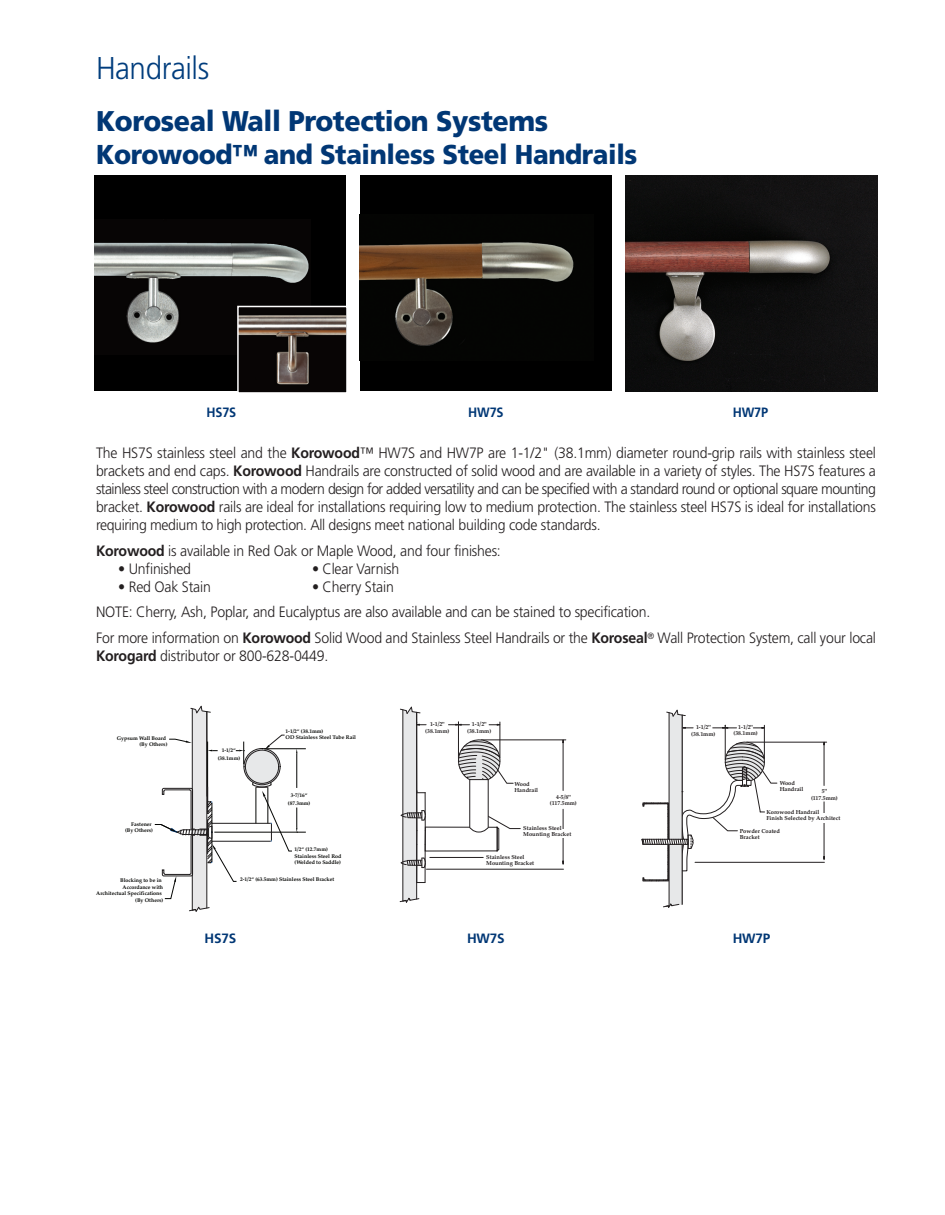
<style>
.page{position:relative;width:945px;height:1215px;background:#fff}
.page>*{position:absolute;margin:0;border:0;box-sizing:border-box;transform-origin:0 0}
.t1{font:300 31.5px "Frutiger";letter-spacing:-.015em;color:#013d7d;scale:.94 1}
.t2{font:900 28.5px "Frutiger";letter-spacing:-.015em;color:#013775;scale:.94 1}
.t3{font:900 27.3px "Frutiger";letter-spacing:-.015em;color:#013775;scale:.94 1}
.t4{font:300 15px/18px "Frutiger";letter-spacing:-.015em;color:#231f20;text-align:justify;scale:.94 1}
.t5{font:700 13.5px "Frutiger";letter-spacing:-.015em;color:#013775}
.t6{font:700 13.5px "Frutiger";letter-spacing:-.015em;color:#013775;scale:.94 1}
.t7{font:700 5.7px/6.3px "Palatino";color:#231f20;text-align:center}
.t8{font:700 5.4px/6.4px "Palatino";color:#040503;text-align:right}
.s1{font-weight:700}
</style>
<div class="page">
<div style="left:360px;top:176px;width:252px;height:216px;background:#000"></div>
<img style="left:360px;top:242px;width:214px;height:104px">
<img style="left:625px;top:176px;width:253px;height:216px">
<div style="left:94px;top:176px;width:252px;height:216px;background:#000"></div>
<img style="left:94px;top:219px;width:216px;height:124px">
<hr style="left:458px;top:722px;width:1px;height:37px;background:#231f20">
<hr style="left:500px;top:722px;width:1px;height:36px;background:#231f20">
<svg style="left:489px;top:723px;width:12px;height:3px"></svg>
<svg style="left:449px;top:722px;width:20px;height:4px"></svg>
<hr style="left:481px;top:740px;width:85px;height:1px;background:#231f20">
<hr style="left:426px;top:869px;width:137px;height:1px;background:#231f20">
<hr style="left:563px;top:743px;width:1px;height:48px;background:#231f20">
<hr style="left:563px;top:809px;width:1px;height:55px;background:#231f20">
<hr style="left:430px;top:857px;width:53px;height:1px;background:#231f20">
<svg style="left:400px;top:707px;width:26px;height:196px"></svg>
<svg style="left:456px;top:737px;width:65px;height:115px"></svg>
<div style="left:552px;top:829px;width:21px;height:9px;background:#fff"></div>
<hr style="left:214px;top:832px;width:92px;height:1px;background:#040503">
<hr style="left:264px;top:748px;width:42px;height:1px;background:#040503">
<svg style="left:154px;top:705px;width:144px;height:207px"></svg>
<hr style="left:747px;top:742px;width:80px;height:1px;background:#231f20">
<hr style="left:695px;top:862px;width:129px;height:1px;background:#231f20">
<hr style="left:824px;top:745px;width:1px;height:41px;background:#231f20">
<hr style="left:824px;top:802px;width:1px;height:58px;background:#231f20">
<svg style="left:642px;top:710px;width:136px;height:198px"></svg>
<div style="left:818px;top:813px;width:20px;height:9px;background:#fff"></div>
<img style="left:240px;top:309px;width:105px;height:76px">
<div style="left:237px;top:306px;width:111px;height:88px;border:2px solid #fff"></div>
<h1 class="t1" style="left:96px;top:56px;width:122px">Handrails</h1>
<h2 class="t2" style="left:96px;top:110px;width:483px">Koroseal Wall Protection Systems</h2>
<h3 class="t3" style="left:96px;top:143px;width:577px">Korowood™ and Stainless Steel Handrails</h3>
<p class="t6" style="left:207px;top:406px;width:33px">HS7S</p>
<p class="t6" style="left:468px;top:406px;width:39px">HW7S</p>
<p class="t6" style="left:733px;top:406px;width:39px">HW7P</p>
<p class="t4" style="left:96px;top:445px;width:831px">The HS7S stainless steel and the <span class="s1">Korowood</span>™ HW7S and HW7P are 1-1/2" (38.1mm) diameter round-grip rails with stainless steel brackets and end caps. <span class="s1">Korowood</span> Handrails are constructed of solid wood and are available in a variety of styles. The HS7S features a stainless steel construction with a modern design for added versatility and can be specified with a standard round or optional square mounting bracket. <span class="s1">Korowood</span> rails are ideal for installations requiring low to medium protection. The stainless steel HS7S is ideal for installations requiring medium to high protection. All designs meet national building code standards.</p>
<p class="t4" style="left:96px;top:543px;width:432px"><span class="s1">Korowood</span> is available in Red Oak or Maple Wood, and four finishes:</p>
<p class="t4" style="left:118px;top:561px;width:79px">• Unfinished</p>
<p class="t4" style="left:312px;top:561px;width:94px">• Clear Varnish</p>
<p class="t4" style="left:118px;top:579px;width:100px">• Red Oak Stain</p>
<p class="t4" style="left:96px;top:575px;width:831px;line-height:25.5px;text-align:left;text-indent:216px">• Cherry Stain<br>NOTE: Cherry, Ash, Poplar, and Eucalyptus are also available and can be stained to specification.<br>For more information on <span class="s1">Korowood</span> Solid Wood and Stainless Steel Handrails or the <span class="s1">Koroseal</span><sup>®</sup> Wall Protection System, call your local</p>
<p class="t4" style="left:96px;top:648px;width:249px"><span class="s1">Korogard</span> distributor or 800-628-0449.</p>
<p class="t8" style="left:117px;top:734px;width:52px">Gypsum Wall Board (By Others)</p>
<p class="t8" style="left:125px;top:821px;width:29px">Fastener (By Others)</p>
<p class="t8" style="left:96px;top:877px;width:68px">Blocking to be in<br>Accordance with<br>Architectual Specifications (By Others)</p>
<p class="t8" style="left:218px;top:746px;width:24px;line-height:8.6px;text-align:center">1-1/2“ (38.1mm)</p>
<p class="t8" style="left:286px;top:728px;width:72px;text-align:left">1-1/2“ (38.1mm)<br>OD Stainless Steel Tube Rail</p>
<p class="t8" style="left:288px;top:790px;width:24px;line-height:8.6px;text-align:center">3-7/16“ (87.3mm)</p>
<p class="t8" style="left:295px;top:846px;width:48px;text-align:left">1/2“ (12.7mm)<br>Stainless Steel Rod (Welded to Saddle)</p>
<p class="t8" style="left:240px;top:876px;width:96px">2-1/2“ (63.5mm) Stainless Steel Bracket</p>
<p class="t5" style="left:205px;top:933px;width:33px">HS7S</p>
<p class="t7" style="left:425px;top:721px;width:26px">1-1/2" (38.1mm)</p>
<p class="t7" style="left:467px;top:721px;width:26px">1-1/2" (38.1mm)</p>
<p class="t7" style="left:514px;top:780px;width:25px;text-align:left">Wood<br>Handrail</p>
<p class="t7" style="left:550px;top:793px;width:28px">4-5/8" (117.5mm)</p>
<p class="t7" style="left:523px;top:824px;width:49px;text-align:left">Stainless Steel<br>Mounting Bracket</p>
<p class="t7" style="left:486px;top:854px;width:49px;text-align:left">Stainless Steel<br>Mounting Bracket</p>
<p class="t5" style="left:467px;top:933px;width:39px">HW7S</p>
<p class="t7" style="left:691px;top:724px;width:26px">1-1/2" (38.1mm)</p>
<p class="t7" style="left:734px;top:724px;width:26px">1-1/2" (38.1mm)</p>
<p class="t7" style="left:780px;top:780px;width:25px;text-align:left">Wood<br>Handrail</p>
<p class="t7" style="left:740px;top:827px;width:42px;text-align:left">Powder Coated<br>Bracket</p>
<p class="t7" style="left:811px;top:788px;width:28px">5" (117.5mm)</p>
<p class="t7" style="left:766px;top:809px;width:75px;text-align:left">Korowood Handrail<br>Finish Selected by Architect</p>
<p class="t5" style="left:733px;top:933px;width:39px">HW7P</p>
</div>
